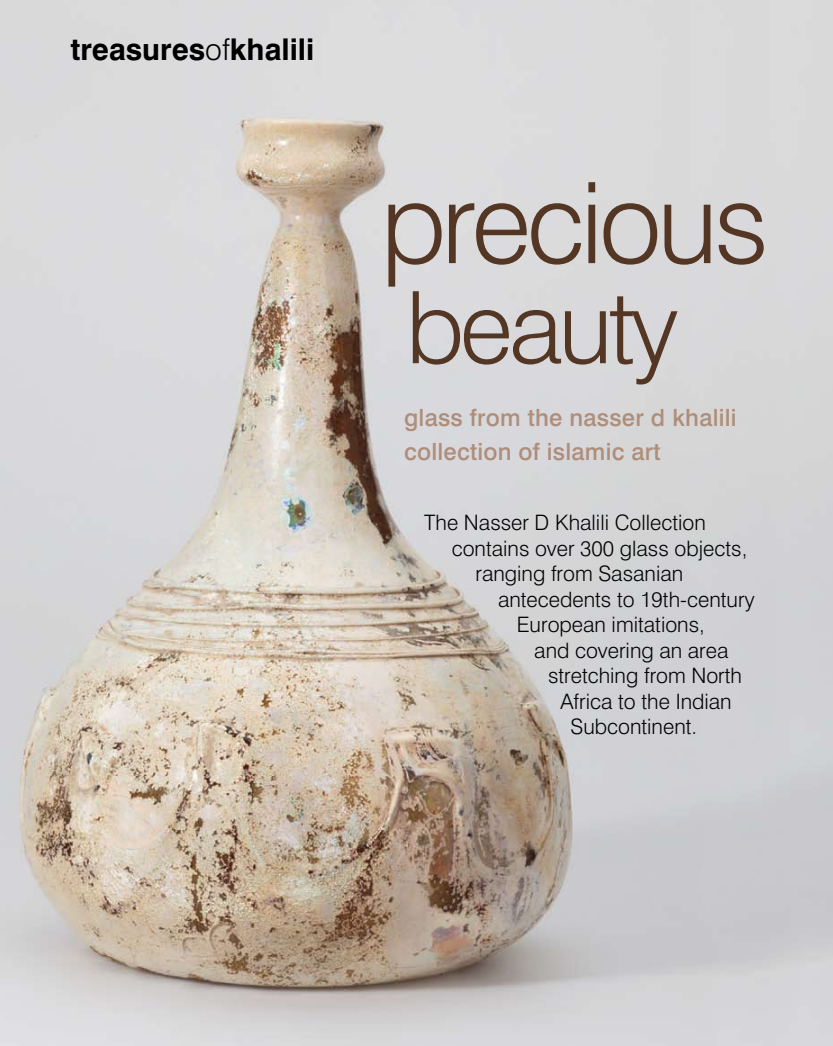
<style>
.page{position:relative;width:833px;height:1046px;background:#fff}
.page>*{position:absolute;margin:0;border:0;box-sizing:border-box;transform-origin:0 0}
.t1{font:300 112.5px "Swiss 721 BT";letter-spacing:-.04em;color:#543624}
.t2{font:300 100px "Swiss 721 BT";letter-spacing:-.04em;color:#543624}
.t3{font:700 30px "Swiss 721 BT";color:#000}
.t4{font:500 23.75px/33.8px "Swiss 721 BT";letter-spacing:.01em;color:#ae8e7a}
.t5{font:300 21.25px "Swiss 721 BT";color:#000}
.s1{font-weight:300}
</style>
<div class="page">
<img style="left:0;top:0;width:833px;height:1045px">
<p class="t3" style="left:71px;top:31px;width:245px">treasures<span class="s1">of</span>khalili</p>
<p class="t1" style="left:381px;top:154px;width:390px">precious</p>
<p class="t2" style="left:406px;top:266px;width:274px">beauty</p>
<p class="t4" style="left:404px;top:400px;width:334px">glass from the nasser d khalili collection of islamic art</p>
<p class="t5" style="left:424px;top:509px;width:283px">The Nasser D Khalili Collection</p>
<p class="t5" style="left:452px;top:535px;width:297px">contains over 300 glass objects,</p>
<p class="t5" style="left:475px;top:560px;width:209px">ranging from Sasanian</p>
<p class="t5" style="left:498px;top:586px;width:258px">antecedents to 19th-century</p>
<p class="t5" style="left:517px;top:611px;width:189px">European imitations,</p>
<p class="t5" style="left:534px;top:637px;width:196px">and covering an area</p>
<p class="t5" style="left:548px;top:662px;width:195px">stretching from North</p>
<p class="t5" style="left:560px;top:688px;width:173px">Africa to the Indian</p>
<p class="t5" style="left:570px;top:713px;width:128px">Subcontinent.</p>
</div>
